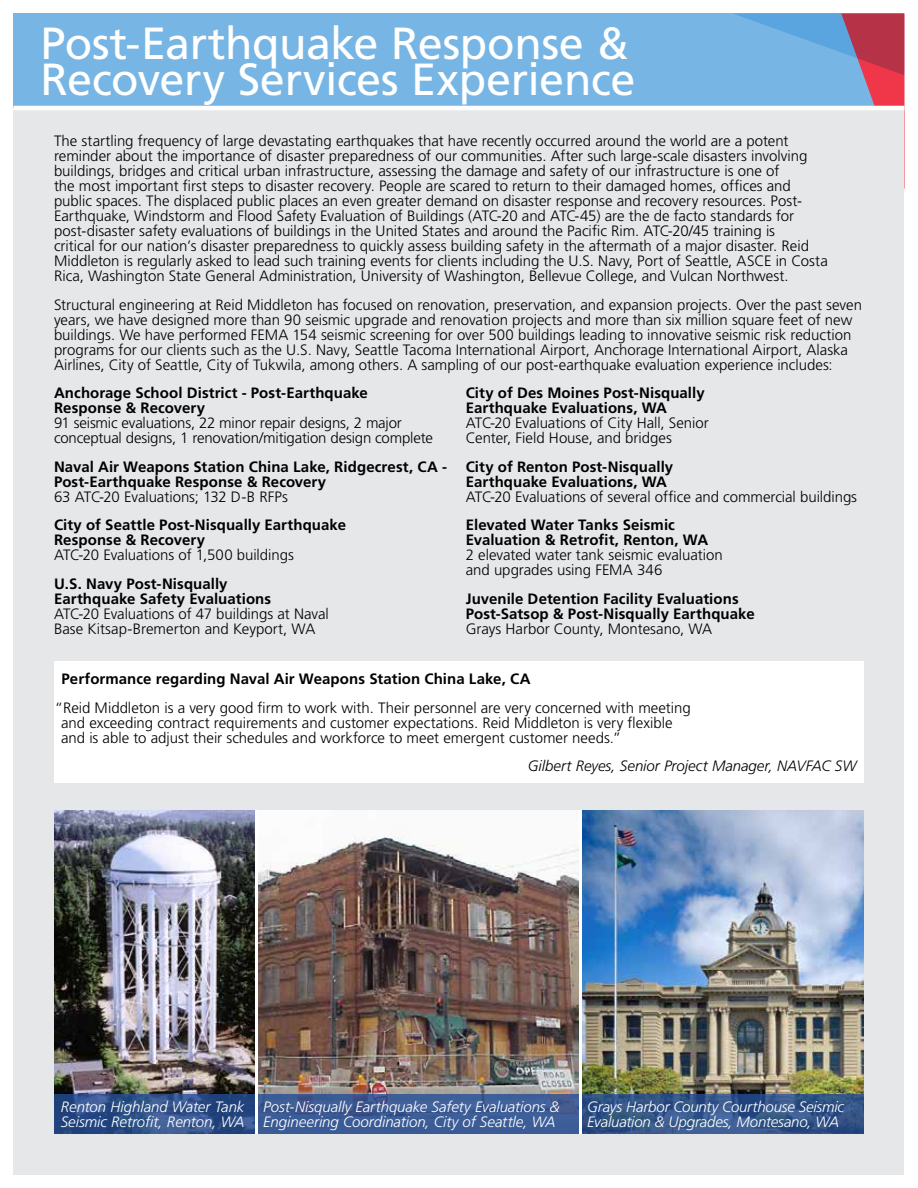
<style>
.page{position:relative;width:918px;height:1188px;background:#fff}
.page>*{position:absolute;margin:0;border:0;box-sizing:border-box;transform-origin:0 0}
.t1{font:45px/36px "Frutiger LT Std";letter-spacing:-.005em;color:#fff}
.t2{font:300 15px/15px "Frutiger LT Std";letter-spacing:-.005em;color:#000}
.t3{font:700 15px/15px "Frutiger LT Std";letter-spacing:.005em;color:#000}
.t4{font:italic 300 15px/15px "Frutiger LT Std";letter-spacing:-.005em;color:#fff}
.t5{font:italic 300 15px "Frutiger LT Std";color:#000}
</style>
<div class="page">
<div style="left:14px;top:14px;width:890px;height:94px;background:#77b6e4"></div>
<svg style="left:733px;top:14px;width:171px;height:92px"></svg>
<div style="left:14px;top:108px;width:890px;height:1066px;background:#e6e7e8"></div>
<hr style="left:14px;top:106px;width:890px;height:4px;background:#fff">
<img style="left:54px;top:810px;width:810px;height:284px">
<div style="left:54px;top:662px;width:810px;height:121px;background:#fff"></div>
<svg style="left:582px;top:1094px;width:282px;height:40px;background:#325387"></svg>
<svg style="left:54px;top:1094px;width:201px;height:40px;background:#2d4e87"></svg>
<svg style="left:258px;top:1094px;width:321px;height:40px;background:#3c5b94"></svg>
<hr style="left:579px;top:810px;width:3px;height:324px;background:#fff">
<hr style="left:255px;top:810px;width:3px;height:324px;background:#fff">
<h1 class="t1" style="left:40px;top:25px;width:596px">Post-Earthquake Response &amp;<br>Recovery Services Experience</h1>
<p class="t2" style="left:54px;top:134px;width:775px">The startling frequency of large devastating earthquakes that have recently occurred around the world are a potent reminder about the importance of disaster preparedness of our communities. After such large-scale disasters involving buildings, bridges and critical urban infrastructure, assessing the damage and safety of our infrastructure is one of<br>the most important first steps to disaster recovery. People are scared to return to their damaged homes, offices and public spaces. The displaced public places an even greater demand on disaster response and recovery resources. Post-Earthquake, Windstorm and Flood Safety Evaluation of Buildings (ATC-20 and ATC-45) are the de facto standards for post-disaster safety evaluations of buildings in the United States and around the Pacific Rim. ATC-20/45 training is<br>critical for our nation’s disaster preparedness to quickly assess building safety in the aftermath of a major disaster. Reid Middleton is regularly asked to lead such training events for clients including the U.S. Navy, Port of Seattle, ASCE in Costa Rica, Washington State General Administration, University of Washington, Bellevue College, and Vulcan Northwest.</p>
<p class="t2" style="left:54px;top:297px;width:810px">Structural engineering at Reid Middleton has focused on renovation, preservation, and expansion projects. Over the past seven years, we have designed more than 90 seismic upgrade and renovation projects and more than six million square feet of new buildings. We have performed FEMA 154 seismic screening for over 500 buildings leading to innovative seismic risk reduction programs for our clients such as the U.S. Navy, Seattle Tacoma International Airport, Anchorage International Airport, Alaska Airlines, City of Seattle, City of Tukwila, among others. A sampling of our post-earthquake evaluation experience includes:</p>
<p class="t3" style="left:54px;top:386px;width:315px">Anchorage School District - Post-Earthquake<br>Response &amp; Recovery</p>
<p class="t2" style="left:54px;top:416px;width:381px">91 seismic evaluations, 22 minor repair designs, 2 major conceptual designs, 1 renovation/mitigation design complete</p>
<p class="t3" style="left:54px;top:459px;width:395px">Naval Air Weapons Station China Lake, Ridgecrest, CA -<br>Post-Earthquake Response &amp; Recovery</p>
<p class="t2" style="left:54px;top:489px;width:236px">63 ATC-20 Evaluations; 132 D-B RFPs</p>
<p class="t3" style="left:54px;top:518px;width:294px">City of Seattle Post-Nisqually Earthquake<br>Response &amp; Recovery</p>
<p class="t2" style="left:54px;top:548px;width:241px">ATC-20 Evaluations of 1,500 buildings</p>
<p class="t3" style="left:54px;top:576px;width:219px">U.S. Navy Post-Nisqually<br>Earthquake Safety Evaluations</p>
<p class="t2" style="left:54px;top:606px;width:276px">ATC-20 Evaluations of 47 buildings at Naval<br>Base Kitsap-Bremerton and Keyport, WA</p>
<p class="t3" style="left:466px;top:386px;width:240px">City of Des Moines Post-Nisqually<br>Earthquake Evaluations, WA</p>
<p class="t2" style="left:466px;top:416px;width:245px">ATC-20 Evaluations of City Hall, Senior<br>Center, Field House, and bridges</p>
<p class="t3" style="left:466px;top:459px;width:209px">City of Renton Post-Nisqually<br>Earthquake Evaluations, WA</p>
<p class="t2" style="left:466px;top:489px;width:393px">ATC-20 Evaluations of several office and commercial buildings</p>
<p class="t3" style="left:466px;top:518px;width:244px">Elevated Water Tanks Seismic<br>Evaluation &amp; Retrofit, Renton, WA</p>
<p class="t2" style="left:466px;top:548px;width:259px">2 elevated water tank seismic evaluation and upgrades using FEMA 346</p>
<p class="t3" style="left:466px;top:591px;width:290px">Juvenile Detention Facility Evaluations<br>Post-Satsop &amp; Post-Nisqually Earthquake</p>
<p class="t2" style="left:466px;top:621px;width:248px">Grays Harbor County, Montesano, WA</p>
<p class="t3" style="left:62px;top:672px;width:471px">Performance regarding Naval Air Weapons Station China Lake, CA</p>
<p class="t2" style="left:61px;top:700px;width:631px;text-indent:-6px">“Reid Middleton is a very good firm to work with. Their personnel are very concerned with meeting and exceeding contract requirements and customer expectations. Reid Middleton is very flexible and is able to adjust their schedules and workforce to meet emergent customer needs.”</p>
<p class="t5" style="left:528px;top:758px;width:330px">Gilbert Reyes, Senior Project Manager, NAVFAC SW</p>
<p class="t4" style="left:61px;top:1100px;width:185px">Renton Highland Water Tank<br>Seismic Retrofit, Renton, WA</p>
<p class="t4" style="left:263px;top:1100px;width:298px">Post-Nisqually Earthquake Safety Evaluations &amp;<br>Engineering Coordination, City of Seattle, WA</p>
<p class="t4" style="left:587px;top:1100px;width:259px">Grays Harbor County Courthouse Seismic<br>Evaluation &amp; Upgrades, Montesano, WA</p>
</div>
